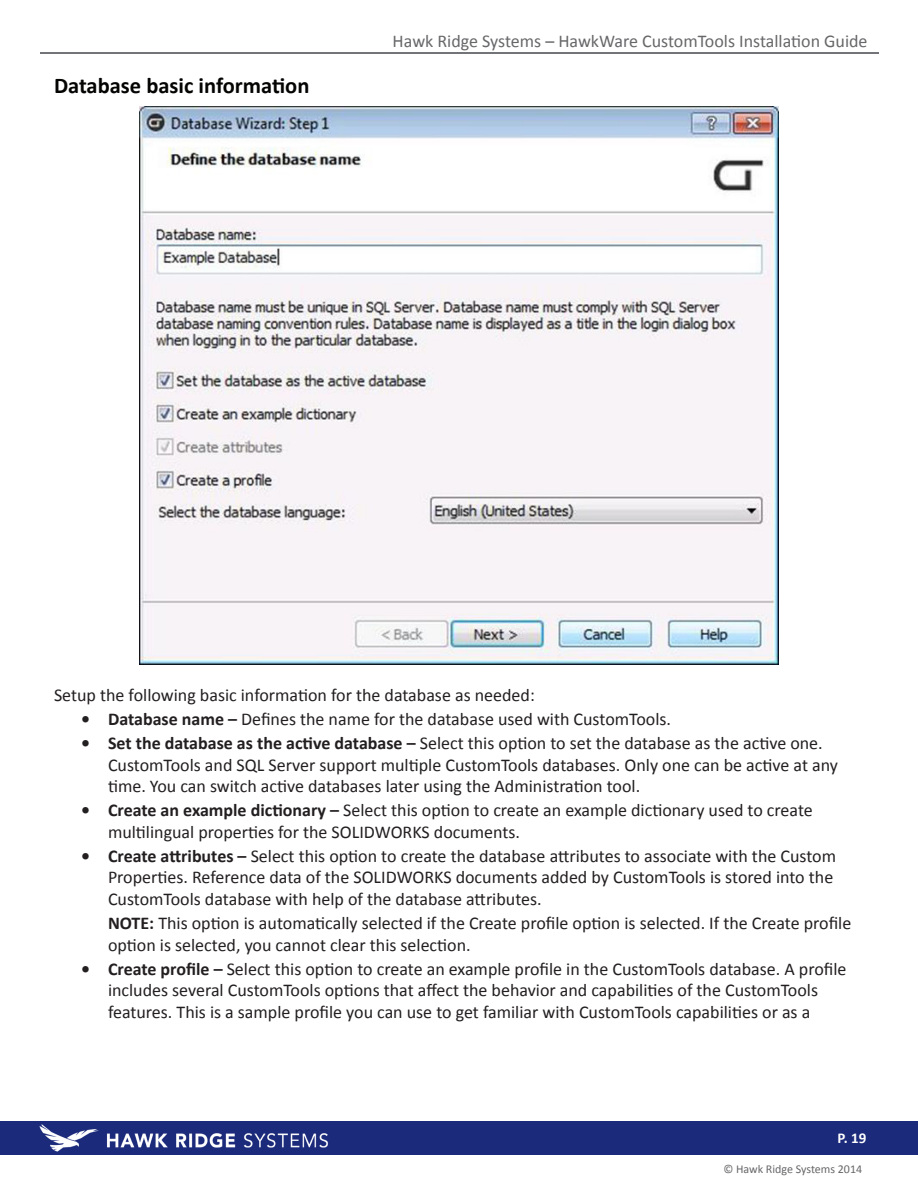
<style>
.page{position:relative;width:918px;height:1188px;background:#fff}
.page>*{position:absolute;margin:0;border:0;box-sizing:border-box;transform-origin:0 0}
.t1{font:700 22.5px "Calibri";color:#040503}
.t2{font:18px/21.6px "Calibri";color:#231f20}
.t3{font:18px "Calibri";color:#67676a}
.t4{font:700 15px "Calibri";color:#fff}
.t5{font:12px "Calibri";color:#67676a}
.s1{font-weight:700}
</style>
<div class="page">
<hr style="left:40px;top:52px;width:838px;height:2px;background:#727477">
<div style="left:0;top:1121px;width:918px;height:34px;background:#1b2a7a"></div>
<img style="left:39px;top:1124px;width:60px;height:28px">
<img style="left:107px;top:1133px;width:221px;height:15px">
<img style="left:139px;top:106px;width:640px;height:558px">
<p class="t1" style="left:54px;top:72px;width:257px">Database basic information</p>
<p class="t3" style="left:393px;top:30px;width:476px">Hawk Ridge Systems – HawkWare CustomTools Installation Guide</p>
<p class="t2" style="left:54px;top:684px;width:482px">Setup the following basic information for the database as needed:</p>
<p class="t2" style="left:81px;top:708px;width:592px"><span class="s1">• Database name –</span> Defines the name for the database used with CustomTools.</p>
<p class="t2" style="left:108px;top:732px;width:732px;text-indent:-27px"><span class="s1">• Set the database as the active database –</span> Select this option to set the database as the active one.<br>CustomTools and SQL Server support multiple CustomTools databases. Only one can be active at any time. You can switch active databases later using the Administration tool.</p>
<p class="t2" style="left:108px;top:800px;width:706px;text-indent:-27px"><span class="s1">• Create an example dictionary –</span> Select this option to create an example dictionary used to create multilingual properties for the SOLIDWORKS documents.</p>
<p class="t2" style="left:108px;top:845px;width:730px;text-indent:-27px"><span class="s1">• Create attributes –</span> Select this option to create the database attributes to associate with the Custom<br>Properties. Reference data of the SOLIDWORKS documents added by CustomTools is stored into the<br>CustomTools database with help of the database attributes.</p>
<p class="t2" style="left:108px;top:912px;width:745px"><span class="s1">NOTE:</span> This option is automatically selected if the Create profile option is selected. If the Create profile option is selected, you cannot clear this selection.</p>
<p class="t2" style="left:81px;top:958px;width:767px;text-align:center"><span class="s1">• Create profile –</span> Select this option to create an example profile in the CustomTools database. A profile includes several CustomTools options that affect the behavior and capabilities of the CustomTools features. This is a sample profile you can use to get familiar with CustomTools capabilities or as a</p>
<p class="t4" style="left:838px;top:1128px;width:30px">P. 19</p>
<p class="t5" style="left:723px;top:1162px;width:140px">© Hawk Ridge Systems 2014</p>
</div>
